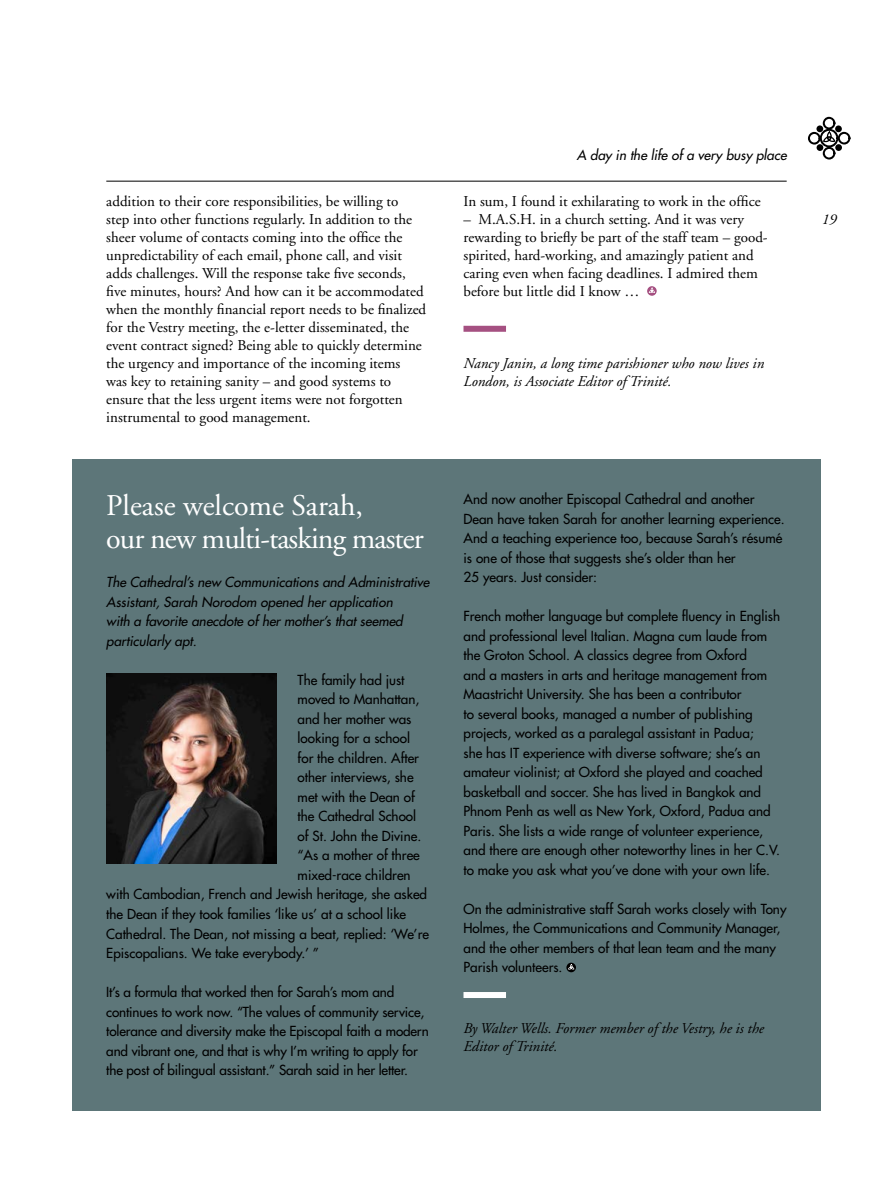
<style>
.page{position:relative;width:893px;height:1191px;background:#fff}
.page>*{position:absolute;margin:0;border:0;box-sizing:border-box;transform-origin:0 0}
.t1{font:30px "Adobe Garamond LT";letter-spacing:-.03em;color:#fff}
.t2{font:30px "Adobe Garamond LT";color:#fff}
.t3{font:15px/18px "Adobe Garamond LT";color:#000}
.t4{font:italic 15px/18px "Adobe Garamond";color:#000}
.t5{font:13.5px/19.5px "Futura LT";color:#000}
.t6{font:italic 13.5px/19.5px "Futura LT";color:#000}
</style>
<div class="page">
<hr style="left:106px;top:181px;width:681px;height:1px;background:#000">
<svg style="left:808px;top:117px;width:42px;height:43px"></svg>
<svg style="left:647px;top:286px;width:10px;height:10px"></svg>
<svg style="left:649px;top:287px;width:6px;height:6px"></svg>
<div style="left:463px;top:326px;width:43px;height:6px;background:#a55081"></div>
<div style="left:72px;top:459px;width:749px;height:651px;background:#5d7679"></div>
<svg style="left:566px;top:962px;width:10px;height:10px"></svg>
<svg style="left:568px;top:963px;width:6px;height:6px"></svg>
<div style="left:463px;top:992px;width:43px;height:6px;background:#fff"></div>
<img style="left:106px;top:673px;width:170px;height:190px">
<p class="t6" style="left:577px;top:146px;width:211px">A day in the life of a very busy place</p>
<p class="t3" style="left:106px;top:192px;width:321px">addition to their core responsibilities, be willing to<br>step into other functions regularly. In addition to the sheer volume of contacts coming into the office the unpredictability of each email, phone call, and visit adds challenges. Will the response take five seconds, five minutes, hours? And how can it be accommodated when the monthly financial report needs to be finalized for the Vestry meeting, the e-letter disseminated, the event contract signed? Being able to quickly determine the urgency and importance of the incoming items<br>was key to retaining sanity – and good systems to ensure that the less urgent items were not forgotten instrumental to good management.</p>
<p class="t3" style="left:463px;top:192px;width:299px">In sum, I found it exhilarating to work in the office</p>
<p class="t3" style="left:463px;top:210px;width:306px">– M.A.S.H. in a church setting. And it was very rewarding to briefly be part of the staff team – good&shy;spirited, hard-working, and amazingly patient and caring even when facing deadlines. I admired them before but little did I know …</p>
<p class="t4" style="left:463px;top:354px;width:302px">Nancy Janin, a long time parishioner who now lives in<br>London, is Associate Editor of Trinité.</p>
<p class="t2" style="left:106px;top:488px;width:258px">Please welcome Sarah,</p>
<p class="t1" style="left:106px;top:521px;width:319px">our new multi-tasking master</p>
<p class="t6" style="left:106px;top:573px;width:325px">The Cathedral’s new Communications and Administrative Assistant, Sarah Norodom opened her application<br>with a favorite anecdote of her mother’s that seemed particularly apt.</p>
<p class="t5" style="left:298px;top:670px;width:108px">The family had just</p>
<p class="t5" style="left:298px;top:689px;width:123px">moved to Manhattan,</p>
<p class="t5" style="left:298px;top:709px;width:115px">and her mother was</p>
<p class="t5" style="left:298px;top:728px;width:114px">looking for a school</p>
<p class="t5" style="left:298px;top:748px;width:123px">for the children. After</p>
<p class="t5" style="left:298px;top:767px;width:117px">other interviews, she</p>
<p class="t5" style="left:298px;top:787px;width:119px">met with the Dean of</p>
<p class="t5" style="left:298px;top:806px;width:120px">the Cathedral School</p>
<p class="t5" style="left:298px;top:826px;width:125px">of St. John the Divine.</p>
<p class="t5" style="left:298px;top:845px;width:124px">“As a mother of three</p>
<p class="t5" style="left:298px;top:865px;width:114px">mixed-race children</p>
<p class="t5" style="left:106px;top:884px;width:322px">with Cambodian, French and Jewish heritage, she asked</p>
<p class="t5" style="left:106px;top:904px;width:301px">the Dean if they took families ‘like us’ at a school like</p>
<p class="t5" style="left:106px;top:923px;width:324px">Cathedral. The Dean, not missing a beat, replied: ‘We’re</p>
<p class="t5" style="left:106px;top:943px;width:214px">Episcopalians. We take everybody.’ ”</p>
<p class="t5" style="left:106px;top:982px;width:324px">It’s a formula that worked then for Sarah’s mom and continues to work now. “The values of community service, tolerance and diversity make the Episcopal faith a modern and vibrant one, and that is why I’m writing to apply for the post of bilingual assistant.” Sarah said in her letter.</p>
<p class="t5" style="left:463px;top:489px;width:323px">And now another Episcopal Cathedral and another Dean have taken Sarah for another learning experience.<br>And a teaching experience too, because Sarah’s résumé is one of those that suggests she’s older than her<br>25 years. Just consider:</p>
<p class="t5" style="left:463px;top:606px;width:318px">French mother language but complete fluency in English and professional level Italian. Magna cum laude from the Groton School. A classics degree from Oxford<br>and a masters in arts and heritage management from Maastricht University. She has been a contributor<br>to several books, managed a number of publishing projects, worked as a paralegal assistant in Padua;<br>she has IT experience with diverse software; she’s an amateur violinist; at Oxford she played and coached basketball and soccer. She has lived in Bangkok and Phnom Penh as well as New York, Oxford, Padua and Paris. She lists a wide range of volunteer experience, and there are enough other noteworthy lines in her C.V. to make you ask what you’ve done with your own life.</p>
<p class="t5" style="left:463px;top:899px;width:325px">On the administrative staff Sarah works closely with Tony Holmes, the Communications and Community Manager, and the other members of that lean team and the many Parish volunteers.</p>
<p class="t4" style="left:463px;top:1019px;width:302px">By Walter Wells. Former member of the Vestry, he is the<br>Editor of Trinité.</p>
<p class="t4" style="left:822px;top:210px;width:16px">19</p>
</div>
